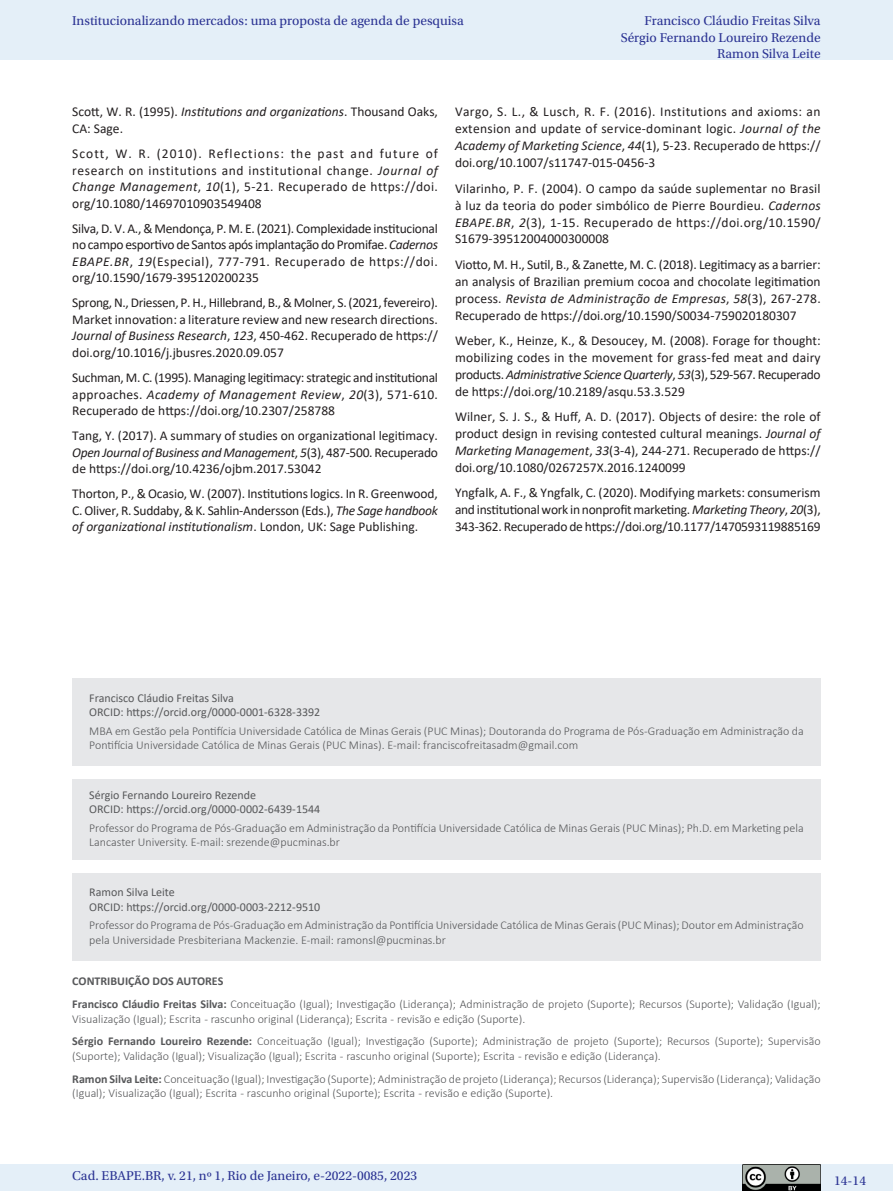
<style>
.page{position:relative;width:893px;height:1191px;background:#fff}
.page>*{position:absolute;margin:0;border:0;box-sizing:border-box;transform-origin:0 0}
.Referencias{font:13.5px/17px "Calibri";color:#231f20;text-align:justify}
.t1{font:13.5px/16.5px "Utopia Std";color:#2b3393;text-align:right}
._06_3_nota_de_fim_au{font:300 12px/14.4px "Calibri";color:#57585a}
._06_3_nota_de_fim_au-2{font:12px "Calibri";color:#57585a}
._06_3_nota_de_fim_au-3{font:700 12px "Calibri";color:#57585a}
.s1{font-style:italic}
.s2{font-weight:700}
</style>
<div class="page">
<div style="left:0;top:0;width:893px;height:60px;background:#e4eff8"></div>
<div style="left:0;top:1164px;width:893px;height:27px;background:#e4eff8"></div>
<img style="left:743px;top:1164px;width:78px;height:27px">
<div style="left:72px;top:678px;width:749px;height:283px;background:#e6e7e9"></div>
<div style="left:72px;top:860px;width:751px;height:13px;background:#fff"></div>
<div style="left:72px;top:766px;width:751px;height:13px;background:#fff"></div>
<p class="t1" style="left:72px;top:13px;width:393px">Institucionalizando mercados: uma proposta de agenda de pesquisa</p>
<p class="t1" style="left:621px;top:13px;width:201px">Francisco Cláudio Freitas Silva<br>Sérgio Fernando Loureiro Rezende<br>Ramon Silva Leite</p>
<p class="Referencias" style="left:72px;top:103px;width:367px;line-height:16.5px">Scott, W. R. (1995). <span class="s1">Institutions and organizations</span>. Thousand Oaks,<br>CA: Sage.</p>
<p class="Referencias" style="left:72px;top:145px;width:367px;line-height:16.5px">Scott, W. R. (2010). Reflections: the past and future of research on institutions and institutional change. <span class="s1">Journal of Change Management</span>, <span class="s1">10</span>(1), 5-21. Recuperado de https://doi. org/10.1080/14697010903549408</p>
<p class="Referencias" style="left:72px;top:220px;width:367px;line-height:16.5px">Silva, D. V. A., &amp; Mendonça, P. M. E. (2021). Complexidade institucional no campo esportivo de Santos após implantação do Promifae. <span class="s1">Cadernos EBAPE.BR</span>, <span class="s1">19</span>(Especial), 777-791. Recuperado de https://doi. org/10.1590/1679-395120200235</p>
<p class="Referencias" style="left:72px;top:294px;width:367px;line-height:16.5px">Sprong, N., Driessen, P. H., Hillebrand, B., &amp; Molner, S. (2021, fevereiro).<br>Market innovation: a literature review and new research directions.<br><span class="s1">Journal of Business Research</span>, <span class="s1">123</span>, 450-462. Recuperado de https:// doi.org/10.1016/j.jbusres.2020.09.057</p>
<p class="Referencias" style="left:72px;top:369px;width:367px;line-height:16.5px">Suchman, M. C. (1995). Managing legitimacy: strategic and institutional approaches. <span class="s1">Academy of Management Review</span>, <span class="s1">20</span>(3), 571-610.<br>Recuperado de https://doi.org/10.2307/258788</p>
<p class="Referencias" style="left:72px;top:427px;width:367px;line-height:16.5px">Tang, Y. (2017). A summary of studies on organizational legitimacy.<br><span class="s1">Open Journal of Business and Management</span>, <span class="s1">5</span>(3), 487-500. Recuperado de https://doi.org/10.4236/ojbm.2017.53042</p>
<p class="Referencias" style="left:72px;top:485px;width:367px;line-height:16.5px">Thorton, P., &amp; Ocasio, W. (2007). Institutions logics. In R. Greenwood, C. Oliver, R. Suddaby, &amp; K. Sahlin-Andersson (Eds.), <span class="s1">The Sage handbook of organizational institutionalism</span>. London, UK: Sage Publishing.</p>
<p class="Referencias" style="left:455px;top:103px;width:367px">Vargo, S. L., &amp; Lusch, R. F. (2016). Institutions and axioms: an extension and update of service-dominant logic. <span class="s1">Journal of the Academy of Marketing Science</span>, <span class="s1">44</span>(1), 5-23. Recuperado de https:// doi.org/10.1007/s11747-015-0456-3</p>
<p class="Referencias" style="left:455px;top:179px;width:367px">Vilarinho, P. F. (2004). O campo da saúde suplementar no Brasil à luz da teoria do poder simbólico de Pierre Bourdieu. <span class="s1">Cadernos EBAPE.BR</span>, <span class="s1">2</span>(3), 1-15. Recuperado de https://doi.org/10.1590/ S1679-39512004000300008</p>
<p class="Referencias" style="left:455px;top:255px;width:367px">Viotto, M. H., Sutil, B., &amp; Zanette, M. C. (2018). Legitimacy as a barrier: an analysis of Brazilian premium cocoa and chocolate legitimation process. <span class="s1">Revista de Administração de Empresas</span>, <span class="s1">58</span>(3), 267-278.<br>Recuperado de https://doi.org/10.1590/S0034-759020180307</p>
<p class="Referencias" style="left:455px;top:332px;width:367px">Weber, K., Heinze, K., &amp; Desoucey, M. (2008). Forage for thought: mobilizing codes in the movement for grass-fed meat and dairy products. <span class="s1">Administrative Science Quarterly</span>, <span class="s1">53</span>(3), 529-567. Recuperado de https://doi.org/10.2189/asqu.53.3.529</p>
<p class="Referencias" style="left:455px;top:408px;width:367px">Wilner, S. J. S., &amp; Huff, A. D. (2017). Objects of desire: the role of product design in revising contested cultural meanings. <span class="s1">Journal of Marketing Management</span>, <span class="s1">33</span>(3-4), 244-271. Recuperado de https:// doi.org/10.1080/0267257X.2016.1240099</p>
<p class="Referencias" style="left:455px;top:484px;width:367px">Yngfalk, A. F., &amp; Yngfalk, C. (2020). Modifying markets: consumerism and institutional work in nonprofit marketing. <span class="s1">Marketing Theory</span>, <span class="s1">20</span>(3), 343-362. Recuperado de https://doi.org/10.1177/1470593119885169</p>
<p class="_06_3_nota_de_fim_au-2" style="left:89px;top:689px;width:146px">Francisco Cláudio Freitas Silva</p>
<p class="_06_3_nota_de_fim_au-2" style="left:89px;top:704px;width:233px">ORCID: https://orcid.org/0000-0001-6328-3392</p>
<p class="_06_3_nota_de_fim_au" style="left:89px;top:723px;width:716px">MBA em Gestão pela Pontifícia Universidade Católica de Minas Gerais (PUC Minas); Doutoranda do Programa de Pós-Graduação em Administração da<br>Pontifícia Universidade Católica de Minas Gerais (PUC Minas). E-mail: franciscofreitasadm@gmail.com</p>
<p class="_06_3_nota_de_fim_au-2" style="left:89px;top:786px;width:168px">Sérgio Fernando Loureiro Rezende</p>
<p class="_06_3_nota_de_fim_au-2" style="left:89px;top:801px;width:233px">ORCID: https://orcid.org/0000-0002-6439-1544</p>
<p class="_06_3_nota_de_fim_au" style="left:89px;top:820px;width:716px">Professor do Programa de Pós-Graduação em Administração da Pontifícia Universidade Católica de Minas Gerais (PUC Minas); Ph.D. em Marketing pela<br>Lancaster University. E-mail: srezende@pucminas.br</p>
<p class="_06_3_nota_de_fim_au-2" style="left:89px;top:884px;width:87px">Ramon Silva Leite</p>
<p class="_06_3_nota_de_fim_au-2" style="left:89px;top:898px;width:233px">ORCID: https://orcid.org/0000-0003-2212-9510</p>
<p class="_06_3_nota_de_fim_au" style="left:89px;top:918px;width:716px">Professor do Programa de Pós-Graduação em Administração da Pontifícia Universidade Católica de Minas Gerais (PUC Minas); Doutor em Administração pela Universidade Presbiteriana Mackenzie. E-mail: ramonsl@pucminas.br</p>
<p class="_06_3_nota_de_fim_au-3" style="left:72px;top:973px;width:153px">CONTRIBUIÇÃO DOS AUTORES</p>
<p class="_06_3_nota_de_fim_au" style="left:72px;top:997px;width:750px"><span class="s2">Francisco Cláudio Freitas Silva:</span> Conceituação (Igual); Investigação (Liderança); Administração de projeto (Suporte); Recursos (Suporte); Validação (Igual);<br>Visualização (Igual); Escrita - rascunho original (Liderança); Escrita - revisão e edição (Suporte).</p>
<p class="_06_3_nota_de_fim_au" style="left:72px;top:1034px;width:750px"><span class="s2">Sérgio Fernando Loureiro Rezende:</span> Conceituação (Igual); Investigação (Suporte); Administração de projeto (Suporte); Recursos (Suporte); Supervisão (Suporte); Validação (Igual); Visualização (Igual); Escrita - rascunho original (Suporte); Escrita - revisão e edição (Liderança).</p>
<p class="_06_3_nota_de_fim_au" style="left:72px;top:1071px;width:750px"><span class="s2">Ramon Silva Leite:</span> Conceituação (Igual); Investigação (Suporte); Administração de projeto (Liderança); Recursos (Liderança); Supervisão (Liderança); Validação (Igual); Visualização (Igual); Escrita - rascunho original (Suporte); Escrita - revisão e edição (Suporte).</p>
<p class="t1" style="left:72px;top:1167px;width:346px">Cad. EBAPE.BR, v. 21, nº 1, Rio de Janeiro, e-2022-0085, 2023</p>
<p class="t1" style="left:834px;top:1172px;width:33px">14-14</p>
</div>
